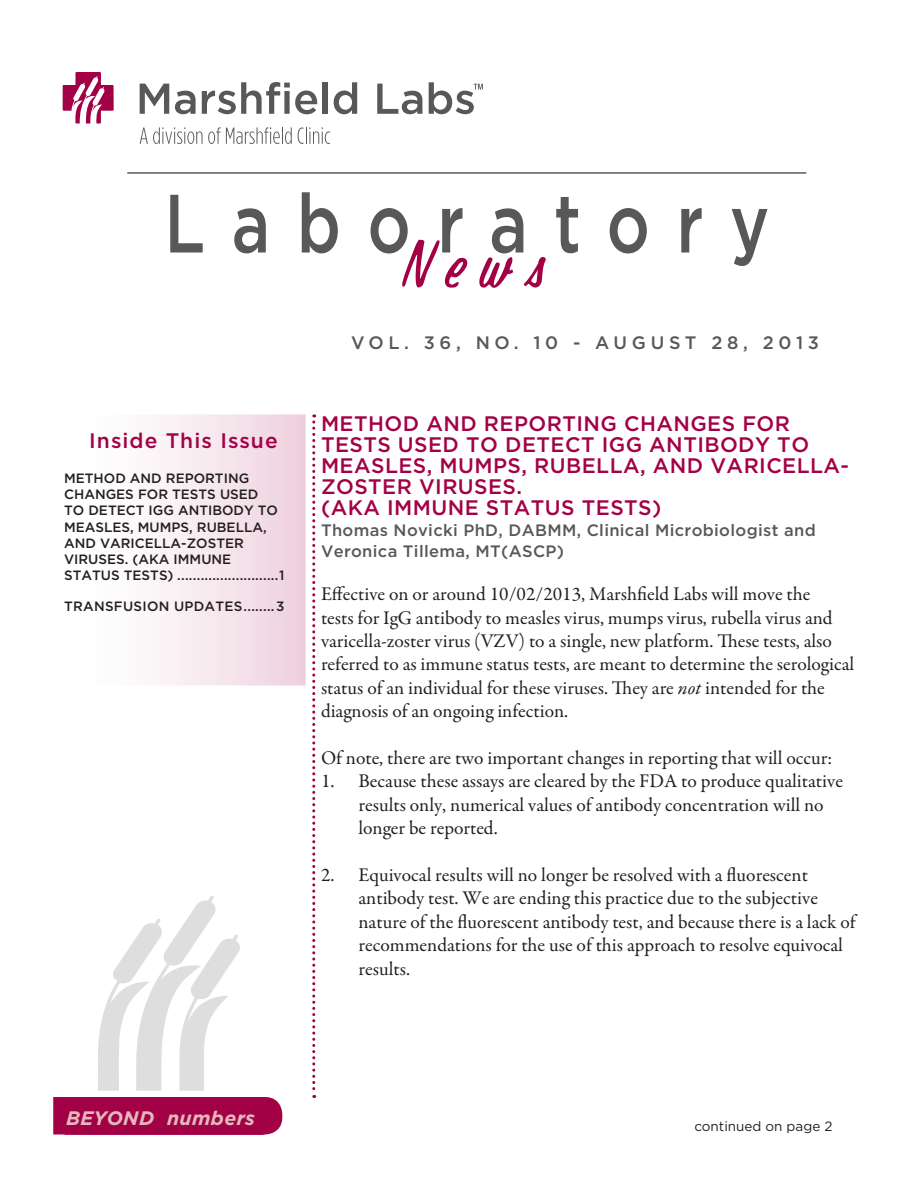
<style>
.page{position:relative;width:918px;height:1188px;background:#fff}
.page>*{position:absolute;margin:0;border:0;box-sizing:border-box;transform-origin:0 0}
.t1{font:italic 97.2px "PAINTSTROKE";color:#a30146;scale:.74 1}
.t2{font:500 82.5px "Gotham";letter-spacing:.4em;color:#57585a;scale:.8 1}
.t3{font:500 21px/21px "Gotham";letter-spacing:.02em;color:#a30146}
.t4{font:500 21px "Gotham";letter-spacing:.05em;color:#a30146}
.Body{font:19.5px/23.4px "Garamond Premr Pro";color:#231f20}
.t5{font:italic 700 19.5px "Gotham";letter-spacing:.02em;color:#e3b9bd}
.t6{font:500 18px "Gotham";letter-spacing:.26em;color:#57585a}
.Author{font:500 16.5px/21px "Gotham";letter-spacing:.02em;color:#57585a}
.Inside_Issue{font:500 13.5px/16.2px "Gotham";color:#231f20}
.Inside_Issue-2{font:500 13.5px "Gotham";letter-spacing:.02em;color:#231f20}
.t7{font:13.5px "Gotham";color:#231f20}
.s1{font-style:italic}
</style>
<div class="page">
<svg style="left:63px;top:72px;width:51px;height:52px"></svg>
<svg style="left:140px;top:84px;width:29px;height:30px"></svg>
<svg style="left:175px;top:91px;width:21px;height:23px"></svg>
<svg style="left:202px;top:82px;width:115px;height:32px"></svg>
<div style="left:323px;top:82px;width:5px;height:32px;background:#57585a"></div>
<svg style="left:334px;top:82px;width:23px;height:32px"></svg>
<svg style="left:377px;top:84px;width:45px;height:30px"></svg>
<svg style="left:429px;top:82px;width:54px;height:32px"></svg>
<svg style="left:140px;top:127px;width:152px;height:17px"></svg>
<svg style="left:298px;top:127px;width:32px;height:17px"></svg>
<div style="left:63px;top:414px;width:243px;height:272px;background:linear-gradient(to right,#fff,#efd3df)"></div>
<svg style="left:312px;top:414px;width:3px;height:684px"></svg>
<div style="left:53px;top:1097px;width:211px;height:38px;background:#a30146;border:2px solid #a30146"></div>
<div style="left:72px;top:1098px;width:210px;height:36px;background:#a30146;border-radius:16px"></div>
<div style="left:71px;top:1097px;width:211px;height:38px;border:2px solid #a30146;border-radius:16px"></div>
<div style="left:65px;top:1108px;width:197px;height:26px;background:#a30146"></div>
<div style="left:65px;top:1108px;width:198px;height:27px;border:2px solid #a30146"></div>
<hr style="left:127px;top:172px;width:679px;height:2px;background:#57585a">
<svg style="left:98px;top:896px;width:142px;height:195px"></svg>
<p class="t2" style="left:164px;top:173px;width:758px">Laboratory</p>
<p class="t1" style="left:402px;top:220px;width:222px">News</p>
<p class="t4" style="left:89px;top:428px;width:190px">Inside This Issue</p>
<p class="Inside_Issue" style="left:64px;top:470px;width:216px">METHOD AND REPORTING<br>CHANGES FOR TESTS USED<br>TO DETECT IGG ANTIBODY TO<br>MEASLES, MUMPS, RUBELLA,</p>
<p class="Inside_Issue" style="left:64px;top:535px;width:181px">AND VARICELLA-ZOSTER<br>VIRUSES. (AKA IMMUNE</p>
<p class="Inside_Issue" style="left:64px;top:567px;width:222px">STATUS TESTS) ..........................1</p>
<p class="Inside_Issue-2" style="left:64px;top:598px;width:222px">TRANSFUSION UPDATES........3</p>
<p class="t6" style="left:351px;top:332px;width:469px">VOL. 36, NO. 10 - AUGUST 28, 2013</p>
<p class="t3" style="left:321px;top:413px;width:530px">METHOD AND REPORTING CHANGES FOR<br>TESTS USED TO DETECT IGG ANTIBODY TO<br>MEASLES, MUMPS, RUBELLA, AND VARICELLA-<br>ZOSTER VIRUSES.</p>
<p class="t3" style="left:321px;top:497px;width:342px">(AKA IMMUNE STATUS TESTS)</p>
<p class="Author" style="left:321px;top:520px;width:496px">Thomas Novicki PhD, DABMM, Clinical Microbiologist and<br>Veronica Tillema, MT(ASCP)</p>
<p class="Body" style="left:321px;top:583px;width:535px">Effective on or around 10/02/2013, Marshfield Labs will move the<br>tests for IgG antibody to measles virus, mumps virus, rubella virus and varicella-zoster virus (VZV) to a single, new platform. These tests, also referred to as immune status tests, are meant to determine the serological status of an individual for these viruses. They are <span class="s1">not</span> intended for the diagnosis of an ongoing infection.</p>
<p class="Body" style="left:321px;top:747px;width:513px">Of note, there are two important changes in reporting that will occur:</p>
<p class="Body" style="left:358px;top:770px;width:486px;text-indent:-38px">1. Because these assays are cleared by the FDA to produce qualitative results only, numerical values of antibody concentration will no longer be reported.</p>
<p class="Body" style="left:358px;top:864px;width:498px;text-indent:-38px">2. Equivocal results will no longer be resolved with a fluorescent antibody test. We are ending this practice due to the subjective nature of the fluorescent antibody test, and because there is a lack of recommendations for the use of this approach to resolve equivocal results.</p>
<p class="t5" style="left:66px;top:1106px;width:190px">BEYOND numbers</p>
<p class="t7" style="left:694px;top:1118px;width:140px">continued on page 2</p>
</div>
